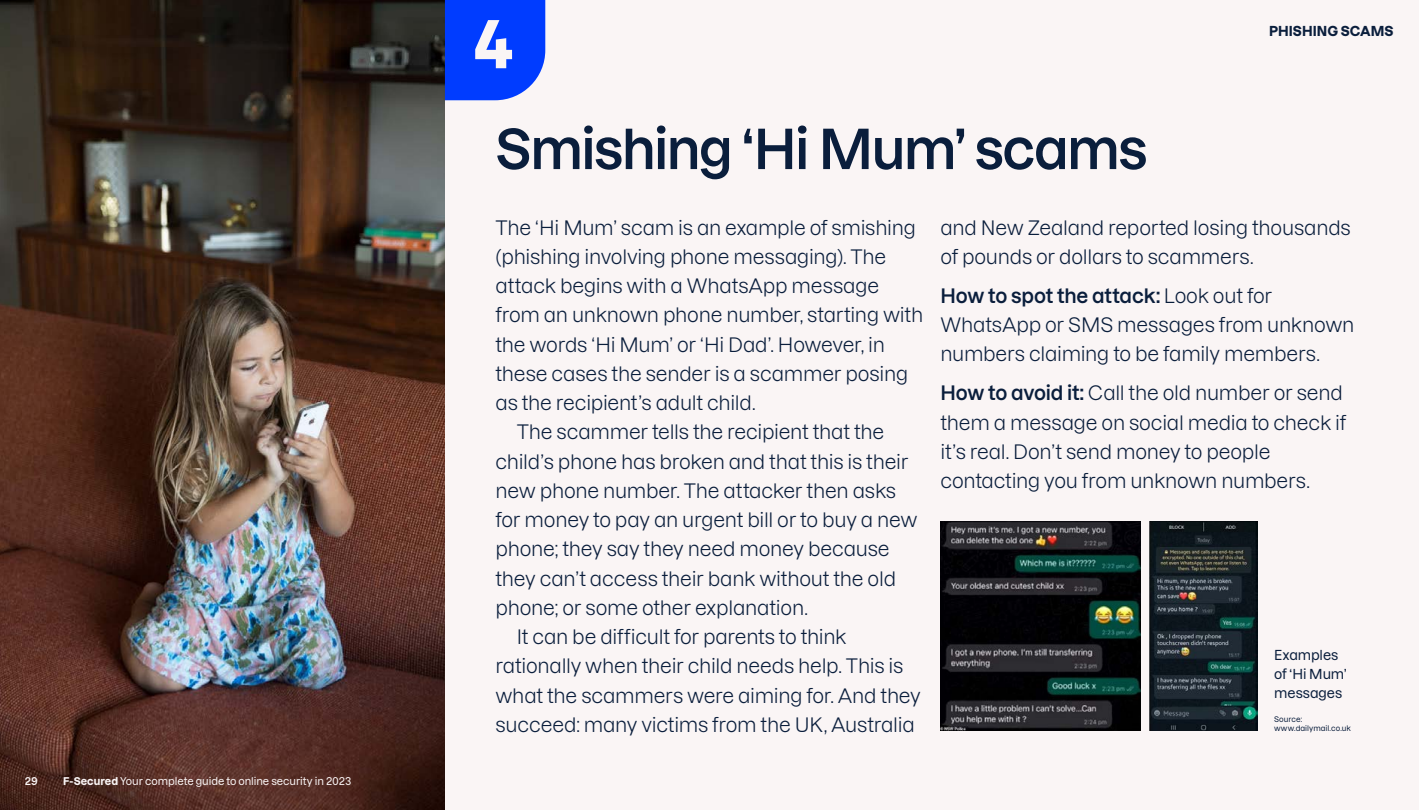
<style>
.page{position:relative;width:1419px;height:810px;background:#fff}
.page>*{position:absolute;margin:0;border:0;box-sizing:border-box;transform-origin:0 0}
.t1{font:700 64.35px "Dazzed";color:#faf5f5}
.t2{font:600 54px "Dazzed";letter-spacing:-.03em;color:#0a1e3c}
.t3{font:19.5px/29.2px "Dazzed";letter-spacing:-.015em;color:#0a1e3c}
.t4{font:500 13.5px/18.8px "Dazzed";letter-spacing:-.005em;color:#0a1e3c}
.t5{font:700 13.5px "Dazzed";letter-spacing:.005em;color:#0a1e3c}
.t6{font:500 10.5px "Dazzed";letter-spacing:-.01em;color:#faf5f5}
.t7{font:600 10.5px "Dazzed";color:#faf5f5}
.t8{font:500 7.5px/9px "Dazzed";letter-spacing:.005em;color:#0a1e3c}
.s1{font-weight:700}
.s2{font-weight:600}
</style>
<div class="page">
<img style="left:0;top:0;width:445px;height:810px">
<div style="left:445px;top:1px;width:973px;height:809px;background:#faf5f5"></div>
<div style="left:445px;top:0;width:100px;height:100px;background:#003cff"></div>
<img style="left:940px;top:521px;width:200px;height:210px">
<img style="left:1149px;top:521px;width:107px;height:210px">
<p class="t7" style="left:25px;top:772px;width:15px">29</p>
<p class="t6" style="left:63px;top:772px;width:290px"><span class="s1">F-Secured</span> Your complete guide to online security in 2023</p>
<h1 class="t1" style="left:473px;top:-7px;width:42px">4</h1>
<h2 class="t2" style="left:495px;top:106px;width:653px">Smishing ‘Hi Mum’ scams</h2>
<p class="t5" style="left:1268px;top:21px;width:126px">PHISHING SCAMS</p>
<p class="t3" style="left:495px;top:211px;width:422px">The ‘Hi Mum’ scam is an example of smishing</p>
<p class="t3" style="left:495px;top:240px;width:392px">(phishing involving phone messaging). The</p>
<p class="t3" style="left:495px;top:269px;width:385px">attack begins with a WhatsApp message</p>
<p class="t3" style="left:495px;top:298px;width:429px">from an unknown phone number, starting with</p>
<p class="t3" style="left:495px;top:328px;width:391px">the words ‘Hi Mum’ or ‘Hi Dad’. However, in</p>
<p class="t3" style="left:495px;top:357px;width:414px">these cases the sender is a scammer posing</p>
<p class="t3" style="left:495px;top:386px;width:261px">as the recipient’s adult child.</p>
<p class="t3" style="left:516px;top:415px;width:369px">The scammer tells the recipient that the</p>
<p class="t3" style="left:495px;top:445px;width:414px">child’s phone has broken and that this is their</p>
<p class="t3" style="left:495px;top:474px;width:402px">new phone number. The attacker then asks</p>
<p class="t3" style="left:495px;top:503px;width:423px">for money to pay an urgent bill or to buy a new</p>
<p class="t3" style="left:495px;top:532px;width:396px">phone; they say they need money because</p>
<p class="t3" style="left:495px;top:562px;width:402px">they can’t access their bank without the old</p>
<p class="t3" style="left:495px;top:591px;width:314px">phone; or some other explanation.</p>
<p class="t3" style="left:516px;top:620px;width:331px">It can be difficult for parents to think</p>
<p class="t3" style="left:495px;top:649px;width:409px">rationally when their child needs help. This is</p>
<p class="t3" style="left:495px;top:679px;width:427px">what the scammers were aiming for. And they</p>
<p class="t3" style="left:495px;top:708px;width:421px">succeed: many victims from the UK, Australia</p>
<p class="t3" style="left:940px;top:211px;width:412px">and New Zealand reported losing thousands of pounds or dollars to scammers.</p>
<p class="t3" style="left:940px;top:279px;width:415px"><span class="s2">How to spot the attack:</span> Look out for<br>WhatsApp or SMS messages from unknown numbers claiming to be family members.</p>
<p class="t3" style="left:940px;top:376px;width:407px"><span class="s2">How to avoid it:</span> Call the old number or send them a message on social media to check if it’s real. Don’t send money to people contacting you from unknown numbers.</p>
<p class="t4" style="left:1273px;top:645px;width:74px">Examples of ‘Hi Mum’ messages</p>
<p class="t8" style="left:1273px;top:714px;width:78px">Source: www.dailymail.co.uk</p>
</div>
